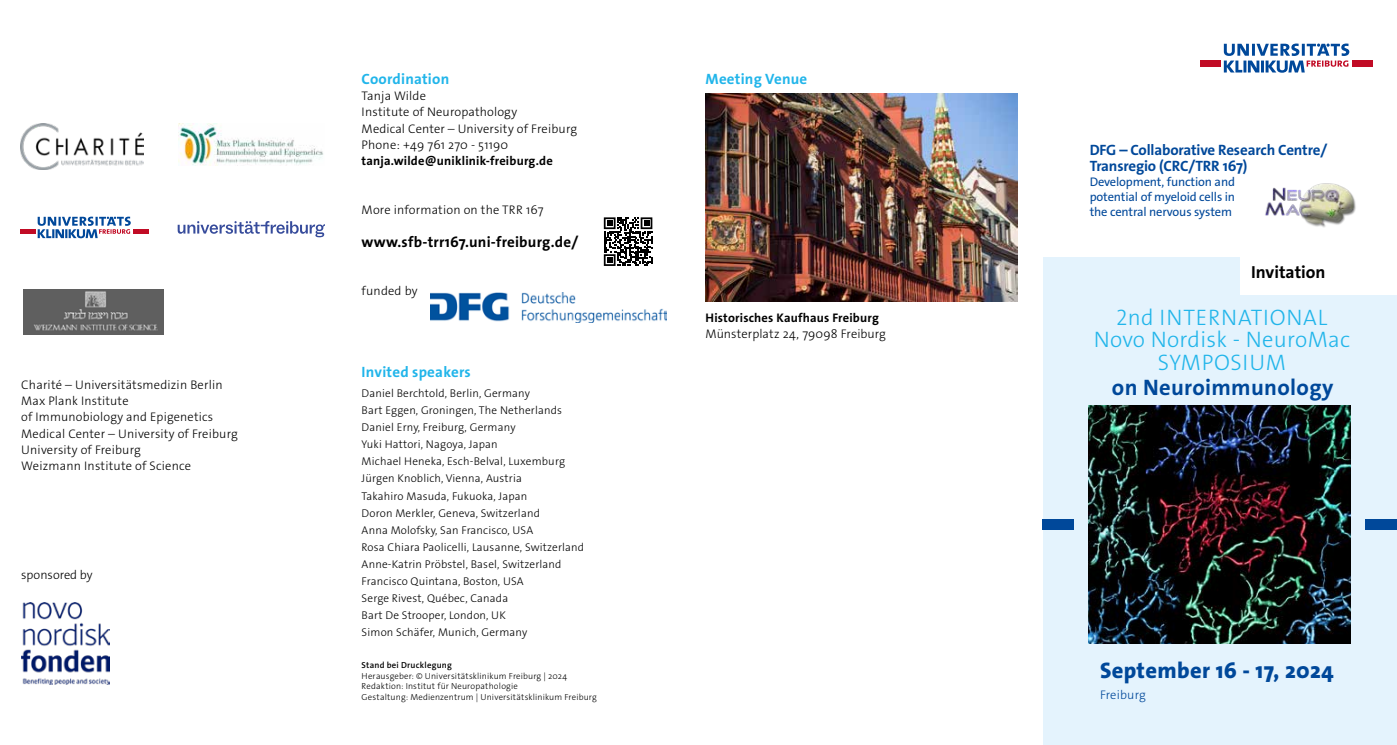
<style>
.page{position:relative;width:1397px;height:745px;background:#fff}
.page>*{position:absolute;margin:0;border:0;box-sizing:border-box;transform-origin:0 0}
.t1{font:300 22.5px/22.5px "The Sans Os F";letter-spacing:.015em;color:#21b5ea;text-align:center}
.t2{font:800 22.5px "The Sans Os F";letter-spacing:.015em;color:#00489a}
.t3{font:700 22.5px "The Sans Os F";letter-spacing:.015em;color:#00489a}
.t4{font:700 17.5px "The Sans Os F";color:#000}
.t5{font:700 15px/16.2px "The Sans Os F";letter-spacing:-.01em;color:#00489a}
.t6{font:700 15px "The Sans Os F";letter-spacing:.015em;color:#21b5ea}
.t7{font:700 15px "The Sans Os F";letter-spacing:.015em;color:#000}
.t8{font:300 12.5px/16.2px "The Sans Os F";letter-spacing:.015em;color:#000}
.t9{font:12.5px/15px "The Sans Os F";letter-spacing:-.01em;color:#00489a;text-align:justify}
.t10{font:700 12.5px "The Sans Os F";letter-spacing:.015em;color:#000}
.t11{font:300 12.5px "The Sans Os F";letter-spacing:.015em;color:#00489a}
.t12{font:300 11.25px/17px "The Sans Os F";letter-spacing:.015em;color:#000}
.t13{font:300 8.75px/10.5px "The Sans Os F";letter-spacing:.02em;color:#000}
.t14{font:600 8.75px "The Sans Os F";letter-spacing:.025em;color:#000}
</style>
<div class="page">
<svg style="left:178px;top:221px;width:147px;height:16px"></svg>
<img style="left:20px;top:123px;width:124px;height:46px">
<div style="left:1042px;top:257px;width:354px;height:487px;background:#e4f3fd"></div>
<div style="left:1042px;top:518px;width:32px;height:11px;background:#00489a"></div>
<div style="left:1364px;top:518px;width:32px;height:11px;background:#00489a"></div>
<div style="left:1240px;top:249px;width:156px;height:45px;background:#fff"></div>
<img style="left:1088px;top:405px;width:262px;height:237px">
<img style="left:430px;top:292px;width:236px;height:30px">
<img style="left:179px;top:123px;width:144px;height:42px">
<img style="left:24px;top:289px;width:139px;height:45px">
<svg style="left:603px;top:217px;width:49px;height:49px"></svg>
<img style="left:1265px;top:183px;width:91px;height:44px">
<img style="left:705px;top:93px;width:312px;height:208px">
<img style="left:21px;top:602px;width:88px;height:82px">
<div style="left:1351px;top:60px;width:21px;height:7px;background:#c10b25"></div>
<div style="left:1200px;top:60px;width:20px;height:7px;background:#c10b25"></div>
<svg style="left:1223px;top:43px;width:125px;height:30px"></svg>
<hr style="left:133px;top:229px;width:15px;height:4px;background:#c10b25">
<hr style="left:20px;top:229px;width:15px;height:4px;background:#c10b25">
<svg style="left:38px;top:216px;width:93px;height:22px"></svg>
<p class="t8" style="left:21px;top:376px;width:218px">Charité – Universitätsmedizin Berlin<br>Max Plank Institute<br>of Immunobiology and Epigenetics<br>Medical Center – University of Freiburg<br>University of Freiburg<br>Weizmann Institute of Science</p>
<p class="t8" style="left:21px;top:566px;width:73px">sponsored by</p>
<h3 class="t6" style="left:361px;top:69px;width:89px">Coordination</h3>
<p class="t8" style="left:361px;top:88px;width:217px">Tanja Wilde<br>Institute of Neuropathology<br>Medical Center – University of Freiburg<br>Phone: +49 761 270 - 51190</p>
<p class="t10" style="left:361px;top:153px;width:193px">tanja.wilde@uniklinik-freiburg.de</p>
<p class="t8" style="left:361px;top:201px;width:183px">More information on the TRR 167</p>
<h3 class="t7" style="left:361px;top:232px;width:218px">www.sfb-trr167.uni-freiburg.de/</h3>
<p class="t8" style="left:361px;top:283px;width:57px">funded by</p>
<h3 class="t6" style="left:361px;top:362px;width:111px">Invited speakers</h3>
<p class="t12" style="left:361px;top:384px;width:224px">Daniel Berchtold, Berlin, Germany<br>Bart Eggen, Groningen, The Netherlands Daniel Erny, Freiburg, Germany<br>Yuki Hattori, Nagoya, Japan<br>Michael Heneka, Esch-Belval, Luxemburg Jürgen Knoblich, Vienna, Austria<br>Takahiro Masuda, Fukuoka, Japan<br>Doron Merkler, Geneva, Switzerland<br>Anna Molofsky, San Francisco, USA<br>Rosa Chiara Paolicelli, Lausanne, Switzerland Anne-Katrin Pröbstel, Basel, Switzerland Francisco Quintana, Boston, USA<br>Serge Rivest, Québec, Canada<br>Bart De Strooper, London, UK<br>Simon Schäfer, Munich, Germany</p>
<p class="t14" style="left:361px;top:659px;width:92px">Stand bei Drucklegung</p>
<p class="t13" style="left:361px;top:670px;width:237px">Herausgeber: © Universitätsklinikum Freiburg | 2024<br>Redaktion: Institut für Neuropathologie<br>Gestaltung: Medienzentrum | Universitätsklinikum Freiburg</p>
<h3 class="t6" style="left:705px;top:69px;width:103px">Meeting Venue</h3>
<p class="t10" style="left:705px;top:309px;width:175px">Historisches Kaufhaus Freiburg</p>
<p class="t8" style="left:705px;top:325px;width:182px">Münsterplatz 24, 79098 Freiburg</p>
<h3 class="t5" style="left:1089px;top:142px;width:239px">DFG – Collaborative Research Centre/<br>Transregio (CRC/TRR 167)</h3>
<p class="t9" style="left:1089px;top:174px;width:147px">Development, function and potential of myeloid cells in the central nervous system</p>
<h2 class="t4" style="left:1250px;top:261px;width:76px">Invitation</h2>
<h1 class="t1" style="left:1093px;top:306px;width:258px">2nd INTERNATIONAL<br>Novo Nordisk - NeuroMac<br>SYMPOSIUM</h1>
<h1 class="t3" style="left:1111px;top:373px;width:223px">on Neuroimmunology</h1>
<h1 class="t2" style="left:1099px;top:655px;width:235px">September 16 - 17, 2024</h1>
<p class="t11" style="left:1099px;top:686px;width:47px">Freiburg</p>
</div>
